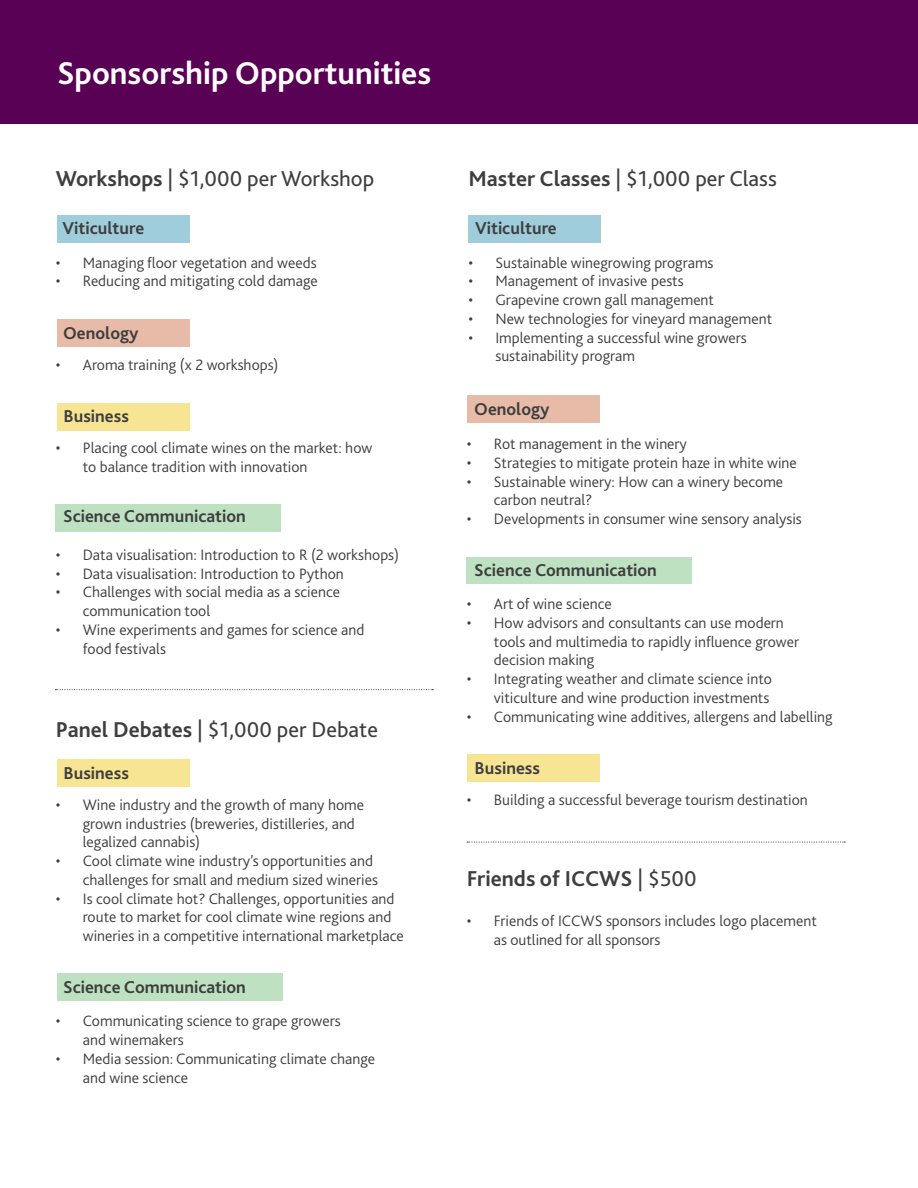
<style>
.page{position:relative;width:918px;height:1188px;background:#fff}
.page>*{position:absolute;margin:0;border:0;box-sizing:border-box;transform-origin:0 0}
.t1{font:700 33px "Bliss 2";color:#fff}
.t2{font:22.5px "Bliss 2";color:#3e3e3f}
.t3{font:700 22.5px "Bliss 2";color:#3e3e3f}
.t4{font:700 18px "Bliss 2";color:#3e3e3f}
.t5{font:300 15.75px/18.8px "Bliss 2";color:#3e3e3f}
.s1{font-weight:700}
.s2{font-weight:400}
</style>
<div class="page">
<div style="left:0;top:0;width:918px;height:123px;background:#590155"></div>
<div style="left:56px;top:504px;width:225px;height:28px;background:#bee2c1"></div>
<div style="left:468px;top:215px;width:133px;height:28px;background:#9fcddb"></div>
<div style="left:467px;top:557px;width:225px;height:27px;background:#bee2c1"></div>
<div style="left:467px;top:396px;width:133px;height:27px;background:#e7bba8"></div>
<div style="left:57px;top:215px;width:133px;height:28px;background:#9fcddb"></div>
<div style="left:57px;top:319px;width:133px;height:27px;background:#e7bba8"></div>
<div style="left:57px;top:404px;width:133px;height:27px;background:#f7e594"></div>
<div style="left:57px;top:973px;width:225px;height:28px;background:#bee2c1"></div>
<svg style="left:55px;top:689px;width:378px;height:1px"></svg>
<div style="left:57px;top:759px;width:133px;height:28px;background:#f7e594"></div>
<div style="left:467px;top:754px;width:133px;height:28px;background:#f7e594"></div>
<svg style="left:467px;top:842px;width:378px;height:1px"></svg>
<h1 class="t1" style="left:57px;top:52px;width:376px">Sponsorship Opportunities</h1>
<h2 class="t2" style="left:56px;top:164px;width:320px"><span class="s1">Workshops</span> | $1,000 per Workshop</h2>
<p class="t4" style="left:63px;top:217px;width:83px">Viticulture</p>
<p class="t5" style="left:56px;top:253px;width:262px">• Managing floor vegetation and weeds</p>
<p class="t5" style="left:56px;top:271px;width:264px">• Reducing and mitigating cold damage</p>
<p class="t4" style="left:63px;top:322px;width:77px">Oenology</p>
<p class="t5" style="left:56px;top:355px;width:224px">• Aroma training (x 2 workshops)</p>
<p class="t4" style="left:64px;top:405px;width:67px">Business</p>
<p class="t5" style="left:83px;top:438px;width:291px;text-indent:-27px">• Placing cool climate wines on the market: how to balance tradition with innovation</p>
<p class="t4" style="left:63px;top:505px;width:184px">Science Communication</p>
<p class="t5" style="left:56px;top:545px;width:345px">• Data visualisation: Introduction to R (2 workshops)</p>
<p class="t5" style="left:56px;top:564px;width:290px">• Data visualisation: Introduction to Python</p>
<p class="t5" style="left:83px;top:582px;width:259px;text-indent:-27px">• Challenges with social media as a science communication tool</p>
<p class="t5" style="left:83px;top:620px;width:283px;text-indent:-27px">• Wine experiments and games for science and food festivals</p>
<h2 class="t2" style="left:56px;top:716px;width:324px"><span class="s1">Panel Debates</span> | $1,000 per Debate</h2>
<p class="t4" style="left:64px;top:762px;width:67px">Business</p>
<p class="t5" style="left:83px;top:795px;width:283px;text-indent:-27px">• Wine industry and the growth of many home grown industries (breweries, distilleries, and legalized cannabis)</p>
<p class="t5" style="left:83px;top:851px;width:297px;text-indent:-27px">• Cool climate wine industry’s opportunities and challenges for small and medium sized wineries</p>
<p class="t5" style="left:83px;top:889px;width:322px;text-indent:-27px">• Is cool climate hot? Challenges, opportunities and route to market for cool climate wine regions and wineries in a competitive international marketplace</p>
<p class="t4" style="left:63px;top:975px;width:184px">Science Communication</p>
<p class="t5" style="left:83px;top:1011px;width:259px;text-indent:-27px">• Communicating science to grape growers and winemakers</p>
<p class="t5" style="left:83px;top:1049px;width:294px;text-indent:-27px">• Media session: Communicating climate change and wine science</p>
<h2 class="t2" style="left:468px;top:164px;width:310px"><span class="s1">Master Classes</span> | $1,000 per Class</h2>
<p class="t4" style="left:475px;top:217px;width:83px">Viticulture</p>
<p class="t5" style="left:468px;top:253px;width:247px">• Sustainable winegrowing programs</p>
<p class="t5" style="left:468px;top:271px;width:217px">• Management of invasive pests</p>
<p class="t5" style="left:468px;top:290px;width:247px">• Grapevine crown gall management</p>
<p class="t5" style="left:468px;top:309px;width:305px">• New technologies for vineyard management</p>
<p class="t5" style="left:495px;top:328px;width:253px;text-indent:-27px">• Implementing a successful wine growers sustainability program</p>
<p class="t4" style="left:474px;top:398px;width:77px">Oenology</p>
<p class="t5" style="left:467px;top:434px;width:222px">• Rot management in the winery</p>
<p class="t5" style="left:467px;top:453px;width:332px">• Strategies to mitigate protein haze in white wine</p>
<p class="t5" style="left:494px;top:472px;width:291px;text-indent:-27px">• Sustainable winery: How can a winery become carbon neutral?</p>
<p class="t5" style="left:467px;top:509px;width:337px">• Developments in consumer wine sensory analysis</p>
<p class="t4" style="left:474px;top:558px;width:184px">Science Communication</p>
<p class="t5" style="left:467px;top:594px;width:146px">• Art of wine science</p>
<p class="t5" style="left:494px;top:613px;width:307px;text-indent:-27px">• How advisors and consultants can use modern tools and multimedia to rapidly influence grower decision making</p>
<p class="t5" style="left:467px;top:669px;width:307px;text-align:right">• Integrating weather and climate science into viticulture and wine production investments</p>
<p class="t5" style="left:467px;top:707px;width:367px">• Communicating wine additives, allergens and labelling</p>
<p class="t4" style="left:475px;top:757px;width:67px">Business</p>
<p class="t5" style="left:467px;top:790px;width:342px">• Building a successful beverage tourism destination</p>
<h2 class="t3" style="left:467px;top:865px;width:231px">Friends of ICCWS <span class="s2">| $500</span></h2>
<p class="t5" style="left:494px;top:911px;width:324px;text-indent:-27px">• Friends of ICCWS sponsors includes logo placement as outlined for all sponsors</p>
</div>
